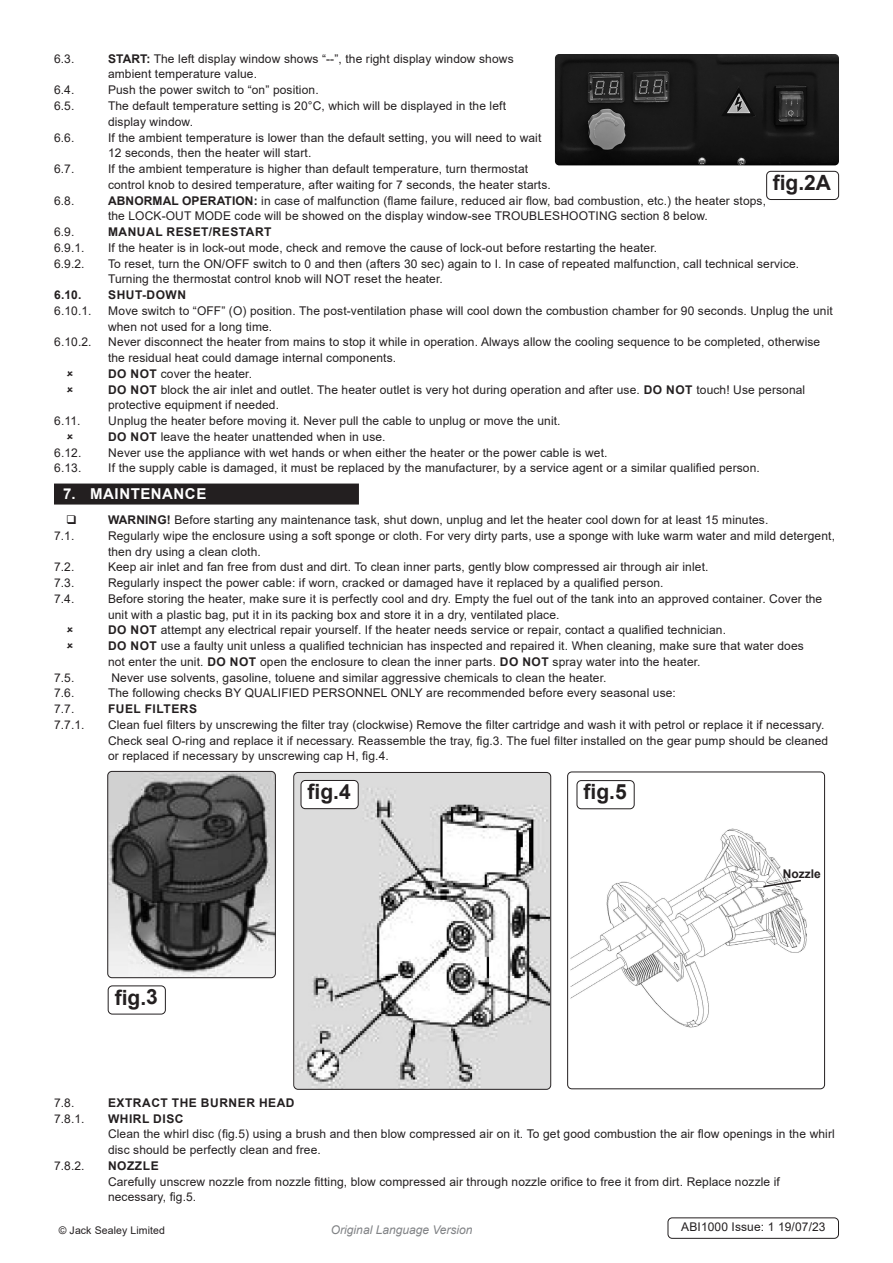
<style>
.page{position:relative;width:893px;height:1263px;background:#fff}
.page>*{position:absolute;margin:0;border:0;box-sizing:border-box;transform-origin:0 0}
.t1{font:700 21px "Arial";color:#231f20}
.t2{font:700 15px "Arial";letter-spacing:.035em;color:#fff}
.Body{font:12px/15.8px "Arial";letter-spacing:.01em;color:#231f20}
.t3{font:700 12px "Arial";letter-spacing:.045em;color:#231f20}
.t4{font:italic 12px "Arial";color:#808285}
.Body__Footer{font:12px "Arial";letter-spacing:.01em;color:#231f20}
.Body__Justified__7pt{font:10.5px "Arial";letter-spacing:.01em;color:#231f20}
.s1{font-weight:700}
</style>
<div class="page">
<div style="left:54px;top:483px;width:305px;height:21px;background:#231f20"></div>
<img style="left:295px;top:772px;width:255px;height:316px">
<div style="left:293px;top:772px;width:258px;height:318px;border:1px solid #231f20;border-radius:4px"></div>
<img style="left:570px;top:828px;width:237px;height:200px">
<div style="left:567px;top:771px;width:258px;height:318px;border:1px solid #231f20;border-radius:4px"></div>
<img style="left:109px;top:773px;width:165px;height:203px">
<div style="left:107px;top:771px;width:169px;height:207px;border:1px solid #231f20;border-radius:4px"></div>
<div style="left:108px;top:985px;width:58px;height:29px;border:1px solid #231f20;border-radius:4px"></div>
<div style="left:301px;top:780px;width:57px;height:29px;background:#fff;border-radius:4px"></div>
<div style="left:301px;top:780px;width:58px;height:29px;border:1px solid #231f20;border-radius:4px"></div>
<div style="left:577px;top:780px;width:58px;height:29px;border:1px solid #231f20;border-radius:4px"></div>
<img style="left:555px;top:54px;width:284px;height:111px">
<div style="left:766px;top:171px;width:73px;height:29px;border:1px solid #231f20;border-radius:4px"></div>
<div style="left:668px;top:1217px;width:171px;height:22px;border:1px solid #231f20;border-radius:4px"></div>
<svg style="left:762px;top:879px;width:40px;height:9px"></svg>
<p class="Body" style="left:54px;top:51px;width:22px">6.3.</p>
<p class="Body" style="left:108px;top:51px;width:407px"><span class="s1">START:</span> The left display window shows “--”, the right display window shows</p>
<p class="Body" style="left:108px;top:66px;width:151px">ambient temperature value.</p>
<p class="Body" style="left:54px;top:82px;width:22px">6.4.</p>
<p class="Body" style="left:108px;top:82px;width:212px">Push the power switch to “on” position.</p>
<p class="Body" style="left:54px;top:98px;width:22px">6.5.</p>
<p class="Body" style="left:108px;top:98px;width:399px">The default temperature setting is 20°C, which will be displayed in the left</p>
<p class="Body" style="left:108px;top:114px;width:87px">display window.</p>
<p class="Body" style="left:54px;top:129px;width:22px">6.6.</p>
<p class="Body" style="left:108px;top:129px;width:435px">If the ambient temperature is lower than the default setting, you will need to wait</p>
<p class="Body" style="left:108px;top:145px;width:205px">12 seconds, then the heater will start.</p>
<p class="Body" style="left:54px;top:161px;width:22px">6.7.</p>
<p class="Body" style="left:108px;top:161px;width:422px">If the ambient temperature is higher than default temperature, turn thermostat</p>
<p class="Body" style="left:108px;top:177px;width:444px">control knob to desired temperature, after waiting for 7 seconds, the heater starts.</p>
<p class="Body" style="left:54px;top:192px;width:22px">6.8.</p>
<p class="Body" style="left:108px;top:192px;width:660px"><span class="s1">ABNORMAL OPERATION:</span> in case of malfunction (flame failure, reduced air flow, bad combustion, etc.) the heater stops,</p>
<p class="Body" style="left:108px;top:208px;width:601px">the LOCK-OUT MODE code will be showed on the display window-see TROUBLESHOOTING section 8 below.</p>
<p class="Body" style="left:54px;top:224px;width:22px">6.9.</p>
<p class="t3" style="left:108px;top:223px;width:165px">MANUAL RESET/RESTART</p>
<p class="Body" style="left:54px;top:240px;width:32px">6.9.1.</p>
<p class="Body" style="left:108px;top:240px;width:551px">If the heater is in lock-out mode, check and remove the cause of lock-out before restarting the heater.</p>
<p class="Body" style="left:54px;top:255px;width:32px">6.9.2.</p>
<p class="Body" style="left:108px;top:255px;width:693px">To reset, turn the ON/OFF switch to 0 and then (afters 30 sec) again to I. In case of repeated malfunction, call technical service.<br>Turning the thermostat control knob will NOT reset the heater.</p>
<p class="t3" style="left:54px;top:286px;width:29px">6.10.</p>
<p class="t3" style="left:108px;top:286px;width:79px">SHUT-DOWN</p>
<p class="Body" style="left:54px;top:303px;width:39px">6.10.1.</p>
<p class="Body" style="left:108px;top:303px;width:726px">Move switch to “OFF” (O) position. The post-ventilation phase will cool down the combustion chamber for 90 seconds. Unplug the unit when not used for a long time.</p>
<p class="Body" style="left:54px;top:334px;width:39px">6.10.2.</p>
<p class="Body" style="left:108px;top:334px;width:714px">Never disconnect the heater from mains to stop it while in operation. Always allow the cooling sequence to be completed, otherwise the residual heat could damage internal components.</p>
<p class="Body" style="left:108px;top:366px;width:146px"><span class="s1">DO NOT</span> cover the heater.</p>
<p class="Body" style="left:108px;top:381px;width:699px"><span class="s1">DO NOT</span> block the air inlet and outlet. The heater outlet is very hot during operation and after use. <span class="s1">DO NOT</span> touch! Use personal protective equipment if needed.</p>
<p class="Body" style="left:54px;top:413px;width:28px">6.11.</p>
<p class="Body" style="left:108px;top:413px;width:454px">Unplug the heater before moving it. Never pull the cable to unplug or move the unit.</p>
<p class="Body" style="left:108px;top:429px;width:279px"><span class="s1">DO NOT</span> leave the heater unattended when in use.</p>
<p class="Body" style="left:54px;top:444px;width:29px">6.12.</p>
<p class="Body" style="left:108px;top:444px;width:501px">Never use the appliance with wet hands or when either the heater or the power cable is wet.</p>
<p class="Body" style="left:54px;top:460px;width:29px">6.13.</p>
<p class="Body" style="left:108px;top:460px;width:653px">If the supply cable is damaged, it must be replaced by the manufacturer, by a service agent or a similar qualified person.</p>
<p class="t2" style="left:63px;top:483px;width:145px">7. MAINTENANCE</p>
<p class="Body" style="left:108px;top:512px;width:662px"><span class="s1">WARNING!</span> Before starting any maintenance task, shut down, unplug and let the heater cool down for at least 15 minutes.</p>
<p class="Body" style="left:54px;top:528px;width:22px">7.1.</p>
<p class="Body" style="left:108px;top:528px;width:728px">Regularly wipe the enclosure using a soft sponge or cloth. For very dirty parts, use a sponge with luke warm water and mild detergent, then dry using a clean cloth.</p>
<p class="Body" style="left:54px;top:559px;width:22px">7.2.</p>
<p class="Body" style="left:108px;top:559px;width:602px">Keep air inlet and fan free from dust and dirt. To clean inner parts, gently blow compressed air through air inlet.</p>
<p class="Body" style="left:54px;top:575px;width:22px">7.3.</p>
<p class="Body" style="left:108px;top:575px;width:557px">Regularly inspect the power cable: if worn, cracked or damaged have it replaced by a qualified person.</p>
<p class="Body" style="left:54px;top:591px;width:22px">7.4.</p>
<p class="Body" style="left:108px;top:591px;width:716px">Before storing the heater, make sure it is perfectly cool and dry. Empty the fuel out of the tank into an approved container. Cover the unit with a plastic bag, put it in its packing box and store it in a dry, ventilated place.</p>
<p class="Body" style="left:108px;top:622px;width:619px"><span class="s1">DO NOT</span> attempt any electrical repair yourself. If the heater needs service or repair, contact a qualified technician.</p>
<p class="Body" style="left:108px;top:638px;width:697px"><span class="s1">DO NOT</span> use a faulty unit unless a qualified technician has inspected and repaired it. When cleaning, make sure that water does not enter the unit. <span class="s1">DO NOT</span> open the enclosure to clean the inner parts. <span class="s1">DO NOT</span> spray water into the heater.</p>
<p class="Body" style="left:54px;top:669px;width:22px">7.5.</p>
<p class="Body" style="left:111px;top:669px;width:497px">Never use solvents, gasoline, toluene and similar aggressive chemicals to clean the heater.</p>
<p class="Body" style="left:54px;top:685px;width:22px">7.6.</p>
<p class="Body" style="left:108px;top:685px;width:569px">The following checks BY QUALIFIED PERSONNEL ONLY are recommended before every seasonal use:</p>
<p class="Body" style="left:54px;top:701px;width:22px">7.7.</p>
<p class="t3" style="left:108px;top:700px;width:91px">FUEL FILTERS</p>
<p class="Body" style="left:54px;top:717px;width:32px">7.7.1.</p>
<p class="Body" style="left:108px;top:717px;width:722px">Clean fuel filters by unscrewing the filter tray (clockwise) Remove the filter cartridge and wash it with petrol or replace it if necessary.<br>Check seal O-ring and replace it if necessary. Reassemble the tray, fig.3. The fuel filter installed on the gear pump should be cleaned or replaced if necessary by unscrewing cap H, fig.4.</p>
<p class="t1" style="left:773px;top:168px;width:60px">fig.2A</p>
<p class="t1" style="left:115px;top:982px;width:45px">fig.3</p>
<p class="t1" style="left:308px;top:777px;width:45px">fig.4</p>
<p class="t1" style="left:583px;top:777px;width:45px">fig.5</p>
<p class="t3" style="left:783px;top:865px;width:40px">Nozzle</p>
<p class="Body" style="left:54px;top:1095px;width:22px">7.8.</p>
<p class="t3" style="left:108px;top:1094px;width:188px">EXTRACT THE BURNER HEAD</p>
<p class="Body" style="left:54px;top:1110px;width:32px">7.8.1.</p>
<p class="t3" style="left:108px;top:1110px;width:77px">WHIRL DISC</p>
<p class="Body" style="left:108px;top:1126px;width:728px">Clean the whirl disc (fig.5) using a brush and then blow compressed air on it. To get good combustion the air flow openings in the whirl disc should be perfectly clean and free.</p>
<p class="Body" style="left:54px;top:1158px;width:32px">7.8.2.</p>
<p class="t3" style="left:108px;top:1157px;width:52px">NOZZLE</p>
<p class="Body" style="left:108px;top:1173px;width:673px">Carefully unscrew nozzle from nozzle fitting, blow compressed air through nozzle orifice to free it from dirt. Replace nozzle if necessary, fig.5.</p>
<p class="Body__Justified__7pt" style="left:59px;top:1223px;width:108px">© Jack Sealey Limited</p>
<p class="t4" style="left:331px;top:1222px;width:143px">Original Language Version</p>
<p class="Body__Footer" style="left:681px;top:1219px;width:146px">ABI1000 Issue: 1 19/07/23</p>
</div>
